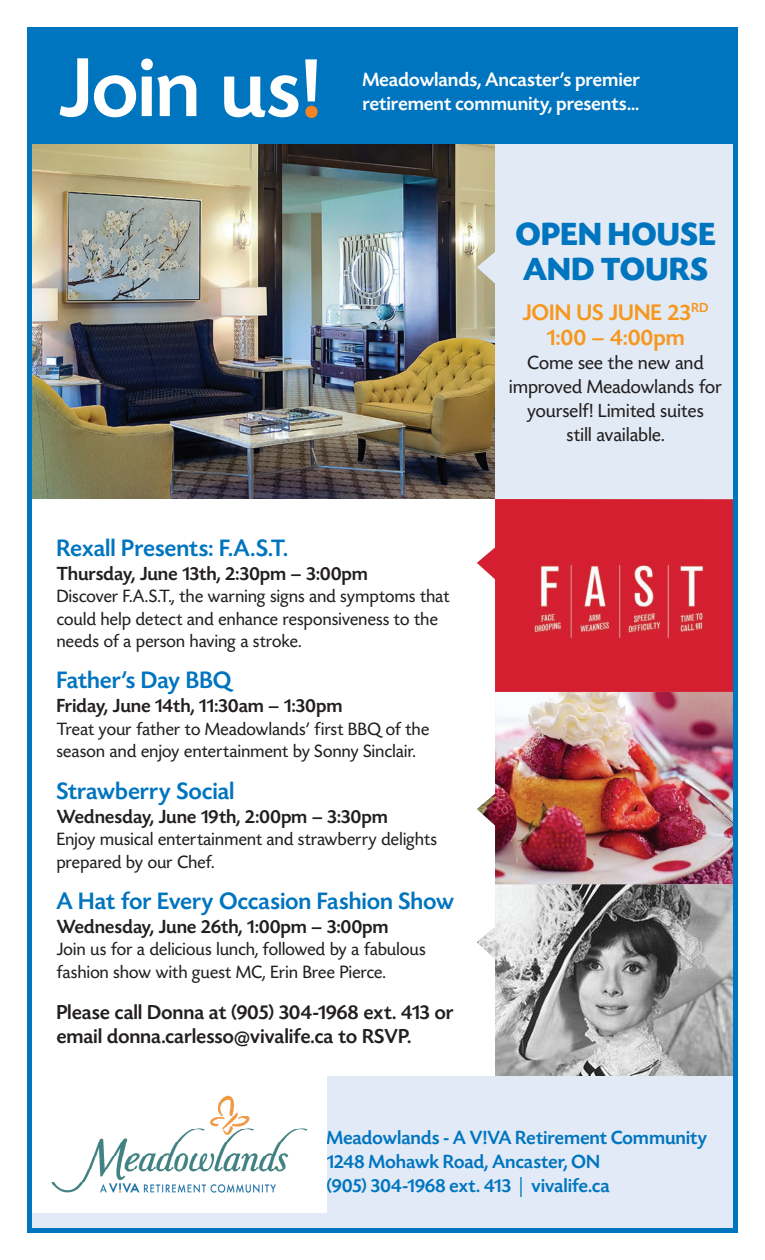
<style>
.page{position:relative;width:765px;height:1260px;background:#fff}
.page>*{position:absolute;margin:0;border:0;box-sizing:border-box;transform-origin:0 0}
.t1{font:500 88.12px "Today Sans HEFOP";letter-spacing:.015em;color:#fff}
.t2{font:700 33.75px/35px "Today SHOP";letter-spacing:.03em;color:#0075bf}
.t3{font:500 25px "Today Sans HEFOP";letter-spacing:.02em;color:#0075bf}
.t4{font:500 23.75px/25.5px "Today Sans HEFOP";letter-spacing:.025em;color:#f7971d;text-align:center}
.t5{font:500 21.25px/23.8px "Today Sans HEFOP";letter-spacing:.02em;color:#231f20}
.t6{font:500 20.25px/24.4px "Today SHOP";letter-spacing:.025em;color:#fff}
.t7{font:500 20px "Today Sans HEFOP";letter-spacing:.02em;color:#231f20}
.t8{font:500 20px/23.8px "Today SHOP";letter-spacing:.02em;color:#0075bf}
.t9{font:20px/24px "Today Sans HEFOP";letter-spacing:.02em;color:#231f20;text-align:center}
.t10{font:18.75px/22.5px "Today Sans HEFOP";letter-spacing:.02em;color:#231f20}
.s1{font-family:"Minion Pro";font-weight:400}
</style>
<div class="page">
<img style="left:33px;top:144px;width:444px;height:355px">
<div style="left:477px;top:144px;width:255px;height:355px;background:#e1eaf5"></div>
<img style="left:477px;top:884px;width:255px;height:192px">
<img style="left:477px;top:692px;width:255px;height:192px">
<img style="left:477px;top:499px;width:255px;height:193px">
<div style="left:28px;top:1076px;width:710px;height:157px;background:#e1eaf6"></div>
<div style="left:27px;top:27px;width:711px;height:117px;background:#0075bf"></div>
<svg style="left:305px;top:59px;width:12px;height:42px"></svg>
<div style="left:305px;top:106px;width:13px;height:12px;background:#f58425;border-radius:50%"></div>
<div style="left:27px;top:28px;width:711px;height:1205px;border:5px solid #0075bf"></div>
<img style="left:32px;top:1076px;width:295px;height:136px">
<h1 class="t1" style="left:59px;top:42px;width:242px">Join us</h1>
<p class="t6" style="left:363px;top:68px;width:279px">Meadowlands, Ancaster’s premier retirement community, presents...</p>
<h2 class="t2" style="left:516px;top:217px;width:201px">OPEN HOUSE<br>AND TOURS</h2>
<p class="t4" style="left:523px;top:300px;width:187px">JOIN US JUNE 23<sup>RD<br></sup>1:00 – 4:00pm</p>
<p class="t9" style="left:509px;top:351px;width:214px">Come see the new and improved Meadowlands for yourself! Limited suites<br>still available.</p>
<h3 class="t3" style="left:57px;top:535px;width:233px">Rexall Presents: F.A.S.T.</h3>
<p class="t7" style="left:57px;top:563px;width:313px">Thursday, June 13th, 2:30pm – 3:00pm</p>
<p class="t10" style="left:57px;top:586px;width:394px">Discover F.A.S.T., the warning signs and symptoms that could help detect and enhance responsiveness to the needs of a person having a stroke.</p>
<h3 class="t3" style="left:57px;top:667px;width:176px">Father’s Day BBQ</h3>
<p class="t7" style="left:57px;top:696px;width:287px">Friday, June 14th, 11:30am – 1:30pm</p>
<p class="t10" style="left:57px;top:718px;width:374px">Treat your father to Meadowlands’ first BBQ of the season and enjoy entertainment by Sonny Sinclair.</p>
<h3 class="t3" style="left:57px;top:778px;width:179px">Strawberry Social</h3>
<p class="t7" style="left:57px;top:806px;width:332px">Wednesday, June 19th, 2:00pm – 3:30pm</p>
<p class="t10" style="left:57px;top:829px;width:382px">Enjoy musical entertainment and strawberry delights prepared by our Chef.</p>
<h3 class="t3" style="left:57px;top:888px;width:399px">A Hat for Every Occasion Fashion Show</h3>
<p class="t7" style="left:57px;top:916px;width:333px">Wednesday, June 26th, 1:00pm – 3:00pm</p>
<p class="t10" style="left:57px;top:939px;width:370px">Join us for a delicious lunch, followed by a fabulous fashion show with guest MC, Erin Bree Pierce.</p>
<p class="t5" style="left:57px;top:1001px;width:398px">Please call Donna at (905) 304-1968 ext. 413 or email donna.carlesso@vivalife.ca to RSVP.</p>
<p class="t8" style="left:327px;top:1127px;width:382px">Meadowlands - A V!VA Retirement Community<br>1248 Mohawk Road, Ancaster, ON<br>(905) 304-1968 ext. 413 <span class="s1">|</span> vivalife.ca</p>
</div>
